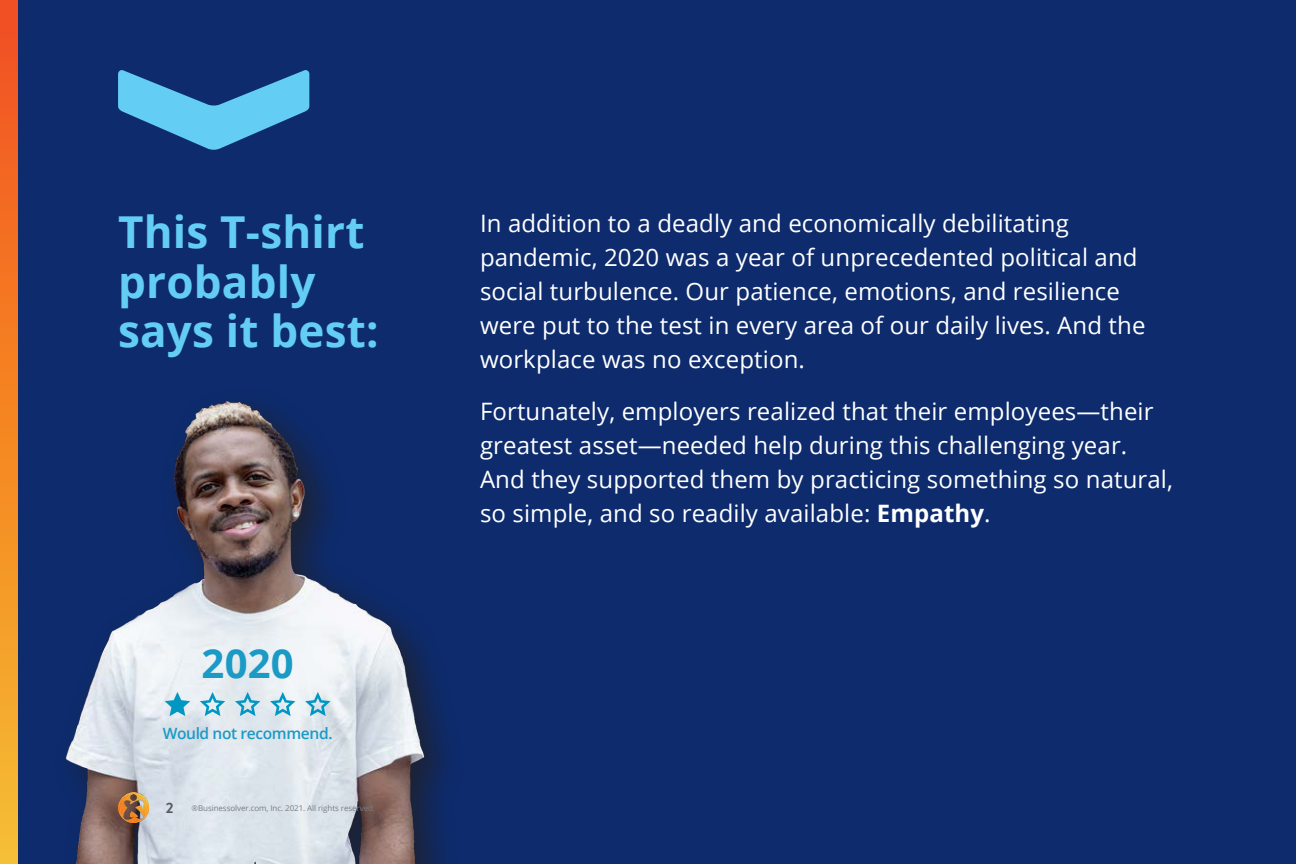
<style>
.page{position:relative;width:1296px;height:864px;background:#0d2b6d}
.page>*{position:absolute;margin:0;border:0;box-sizing:border-box;transform-origin:0 0}
.t1{font:700 44px/50px "Open Sans";letter-spacing:.005em;color:#63cdf3}
.t2{font:700 40px "Open Sans";color:#1b9ac6}
.t3{font:24px/34px "Open Sans";letter-spacing:.005em;color:#fff}
.t4{font:600 15.6px "Open Sans";letter-spacing:-.025em;color:#1b9ac6}
.t5{font:8px "Open Sans";letter-spacing:-.01em;color:#787d83}
.s1{font-family:"Brandon Grotesque";font-weight:700;font-size:15px;color:#58595b}
.s2{font-weight:700}
</style>
<div class="page">
<svg style="left:118px;top:70px;width:191px;height:80px"></svg>
<img style="left:65px;top:400px;width:381px;height:464px">
<svg style="left:165px;top:692px;width:25px;height:24px"></svg>
<svg style="left:200px;top:692px;width:25px;height:24px"></svg>
<svg style="left:235px;top:692px;width:25px;height:24px"></svg>
<svg style="left:270px;top:692px;width:25px;height:24px"></svg>
<svg style="left:305px;top:692px;width:26px;height:24px"></svg>
<div style="left:0;top:0;width:18px;height:864px;background:linear-gradient(to bottom,#f24f1e,#f6bf2f)"></div>
<img style="left:118px;top:793px;width:30px;height:30px">
<h1 class="t1" style="left:118px;top:205px;width:262px">This T-shirt probably says it best:</h1>
<h2 class="t2" style="left:202px;top:635px;width:94px">2020</h2>
<p class="t4" style="left:163px;top:723px;width:171px">Would not recommend.</p>
<p class="t5" style="left:166px;top:803px;width:211px"><span class="s1">2</span> ®Businessolver.com, Inc. 2021. All rights reserved.</p>
<p class="t3" style="left:480px;top:206px;width:667px">In addition to a deadly and economically debilitating pandemic, 2020 was a year of unprecedented political and social turbulence. Our patience, emotions, and resilience were put to the test in every area of our daily lives. And the workplace was no exception.</p>
<p class="t3" style="left:480px;top:394px;width:695px">Fortunately, employers realized that their employees—their greatest asset—needed help during this challenging year.<br>And they supported them by practicing something so natural, so simple, and so readily available: <span class="s2">Empathy</span>.</p>
</div>
